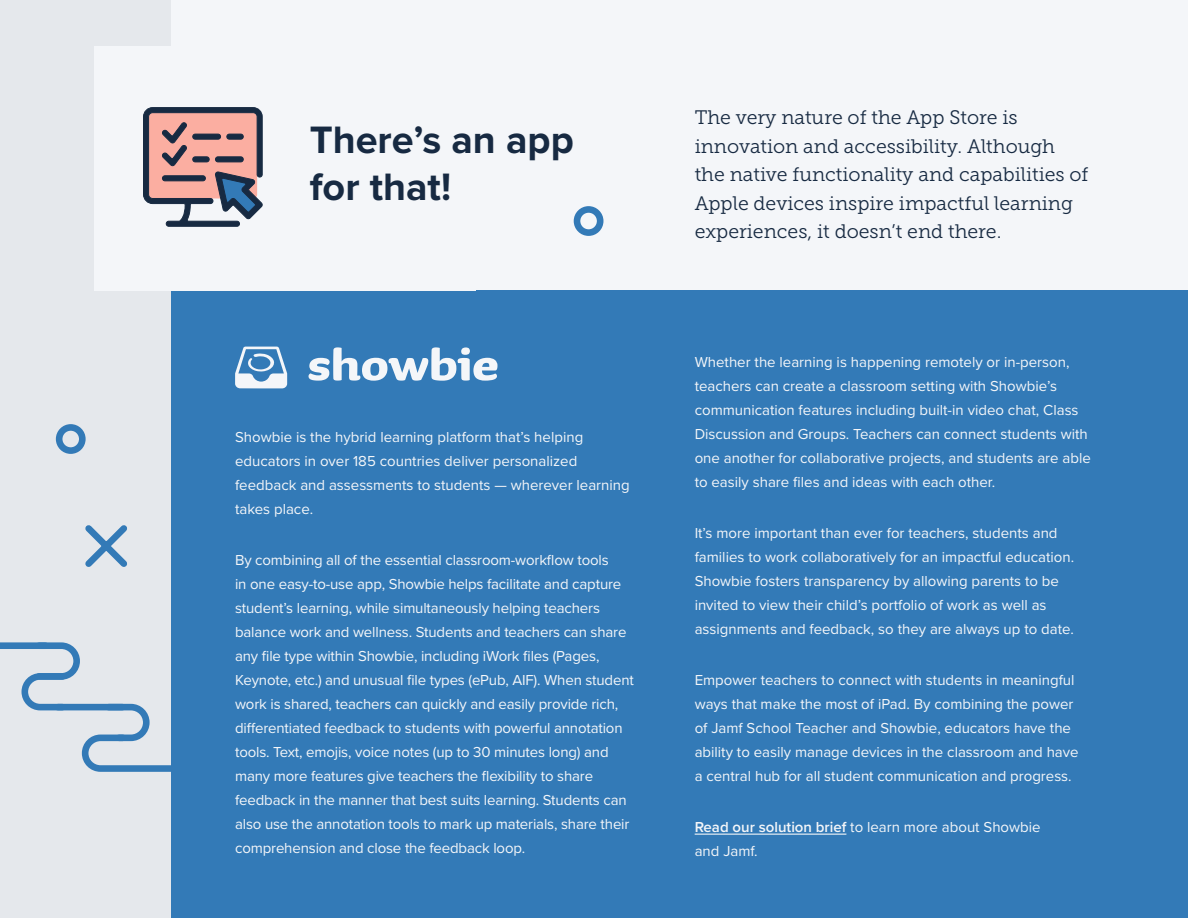
<style>
.page{position:relative;width:1188px;height:918px;background:#f4f6f9}
.page>*{position:absolute;margin:0;border:0;box-sizing:border-box;transform-origin:0 0}
.t1{font:700 39.6px/47.5px "Proxima Nova";color:#172a42}
.t2{font:19.5px/28.5px "Museo Slab 300";color:#172a42}
.t3{font:15px/24px "Proxima Nova";color:#f4f6f9}
.s1{font-weight:600}
</style>
<div class="page">
<div style="left:0;top:291px;width:1188px;height:627px;background:#337ab7"></div>
<div style="left:0;top:0;width:171px;height:918px;background:#e5e8ec"></div>
<div style="left:94px;top:47px;width:382px;height:244px;background:#f4f6f9"></div>
<svg style="left:143px;top:107px;width:120px;height:120px;background:#b09093"></svg>
<div style="left:193px;top:157px;width:16px;height:5px;background:#172a42;border-radius:3px"></div>
<div style="left:193px;top:157px;width:16px;height:5px;border:1px solid #172a42;border-radius:3px"></div>
<div style="left:215px;top:157px;width:28px;height:5px;background:#172a42;border-radius:3px"></div>
<div style="left:215px;top:157px;width:28px;height:5px;border:1px solid #172a42;border-radius:3px"></div>
<div style="left:193px;top:134px;width:28px;height:5px;background:#172a42;border-radius:3px"></div>
<div style="left:193px;top:134px;width:28px;height:5px;border:1px solid #172a42;border-radius:3px"></div>
<div style="left:227px;top:134px;width:16px;height:5px;background:#172a42;border-radius:3px"></div>
<div style="left:227px;top:134px;width:16px;height:5px;border:1px solid #172a42;border-radius:3px"></div>
<div style="left:162px;top:176px;width:43px;height:5px;background:#172a42;border-radius:3px"></div>
<div style="left:162px;top:176px;width:44px;height:5px;border:1px solid #172a42;border-radius:3px"></div>
<hr style="left:695px;top:834px;width:151px;height:1px;background:#f4f6f9">
<div style="left:0;top:642px;width:45px;height:7px;background:#337ab7"></div>
<svg style="left:18px;top:642px;width:153px;height:130px"></svg>
<svg style="left:85px;top:525px;width:42px;height:42px"></svg>
<div style="left:56px;top:424px;width:30px;height:30px;border:7px solid #337ab7;border-radius:50%"></div>
<div style="left:574px;top:206px;width:29px;height:30px;border:7px solid #337ab7;border-radius:50%"></div>
<svg style="left:309px;top:347px;width:189px;height:34px"></svg>
<svg style="left:235px;top:347px;width:52px;height:41px"></svg>
<p class="t1" style="left:310px;top:115px;width:266px">There’s an app for that!</p>
<p class="t3" style="left:235px;top:424px;width:396px">Showbie is the hybrid learning platform that’s helping educators in over 185 countries deliver personalized feedback and assessments to students — wherever learning takes place.</p>
<p class="t3" style="left:235px;top:547px;width:400px">By combining all of the essential classroom-workflow tools<br>in one easy-to-use app, Showbie helps facilitate and capture student’s learning, while simultaneously helping teachers balance work and wellness. Students and teachers can share any file type within Showbie, including iWork files (Pages, Keynote, etc.) and unusual file types (ePub, AIF). When student work is shared, teachers can quickly and easily provide rich, differentiated feedback to students with powerful annotation tools. Text, emojis, voice notes (up to 30 minutes long) and many more features give teachers the flexibility to share feedback in the manner that best suits learning. Students can also use the annotation tools to mark up materials, share their comprehension and close the feedback loop.</p>
<p class="t2" style="left:695px;top:103px;width:395px">The very nature of the App Store is innovation and accessibility. Although the native functionality and capabilities of Apple devices inspire impactful learning experiences, it doesn’t end there.</p>
<p class="t3" style="left:695px;top:349px;width:398px">Whether the learning is happening remotely or in-person, teachers can create a classroom setting with Showbie’s communication features including built-in video chat, Class Discussion and Groups. Teachers can connect students with one another for collaborative projects, and students are able to easily share files and ideas with each other.</p>
<p class="t3" style="left:695px;top:520px;width:381px">It’s more important than ever for teachers, students and families to work collaboratively for an impactful education.<br>Showbie fosters transparency by allowing parents to be invited to view their child’s portfolio of work as well as assignments and feedback, so they are always up to date.</p>
<p class="t3" style="left:695px;top:667px;width:385px">Empower teachers to connect with students in meaningful ways that make the most of iPad. By combining the power of Jamf School Teacher and Showbie, educators have the ability to easily manage devices in the classroom and have a central hub for all student communication and progress.</p>
<p class="t3" style="left:695px;top:814px;width:348px"><span class="s1">Read our solution brief</span> to learn more about Showbie and Jamf.</p>
</div>
